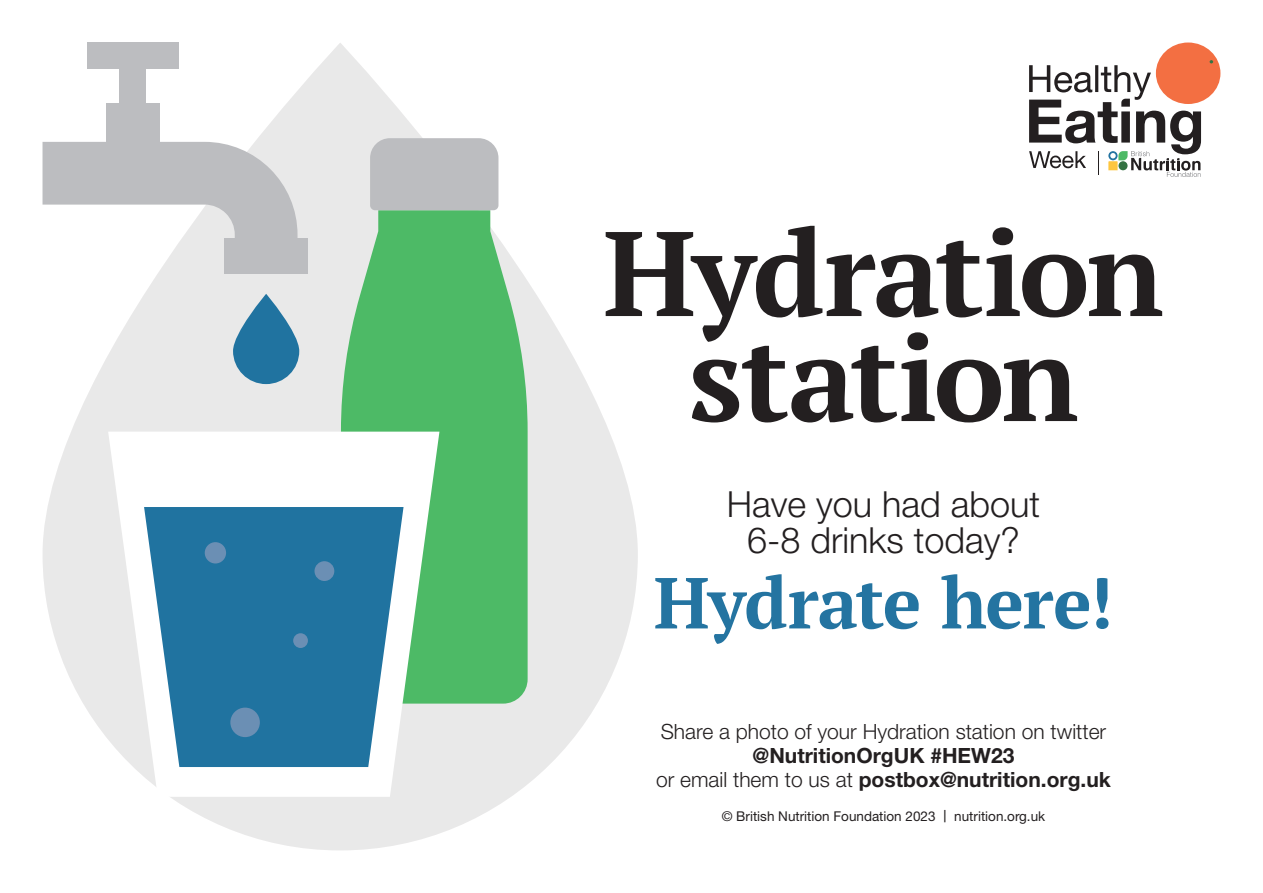
<style>
.page{position:relative;width:1263px;height:893px;background:#fff}
.page>*{position:absolute;margin:0;border:0;box-sizing:border-box;transform-origin:0 0}
.t1{font:700 120px/105px "PT Serif";letter-spacing:-.025em;color:#231f20;text-align:center}
.t2{font:700 72px "PT Serif";letter-spacing:-.02em;color:#2474a1}
.t3{font:300 36px/36px "Helvetica Neue";color:#231f20;text-align:center}
.t4{font:700 21px/24px "Helvetica Neue";color:#231f20;text-align:center}
.t5{font:300 21px "Helvetica Neue";color:#231f20}
.t6{font:13.5px "Helvetica Neue";color:#231f20}
.s1{font-weight:300}
.s2{font-size:16.5px}
</style>
<div class="page">
<svg style="left:43px;top:43px;width:595px;height:807px;fill:#e9e9e9"></svg>
<svg style="left:341px;top:210px;width:187px;height:494px;background:#5ebf75"></svg>
<div style="left:370px;top:138px;width:128px;height:72px;background:#bcbdc0"></div>
<div style="left:1156px;top:43px;width:64px;height:61px;background:#f36f42;border-radius:50%"></div>
<svg style="left:1029px;top:65px;width:172px;height:112px"></svg>
<svg style="left:108px;top:432px;width:331px;height:365px"></svg>
<svg style="left:144px;top:507px;width:259px;height:260px;background:#3e86ac"></svg>
<div style="left:230px;top:708px;width:30px;height:29px;background:#6b8fb4;border-radius:50%"></div>
<div style="left:314px;top:561px;width:20px;height:20px;background:#6b8fb4;border-radius:50%"></div>
<div style="left:293px;top:633px;width:15px;height:15px;background:#6b8fb4;border-radius:50%"></div>
<div style="left:205px;top:542px;width:21px;height:21px;background:#6b8fb4;border-radius:50%"></div>
<svg style="left:43px;top:142px;width:255px;height:114px"></svg>
<svg style="left:233px;top:294px;width:66px;height:90px;background:#4a8baf"></svg>
<div style="left:106px;top:103px;width:54px;height:82px;background:#bcbdc0"></div>
<div style="left:119px;top:69px;width:27px;height:37px;background:#bcbdc0"></div>
<div style="left:87px;top:43px;width:91px;height:26px;background:#bcbdc0"></div>
<div style="left:225px;top:238px;width:83px;height:36px;background:#bcbdc0"></div>
<h1 class="t1" style="left:603px;top:219px;width:562px">Hydration station</h1>
<h3 class="t3" style="left:727px;top:486px;width:315px">Have you had about<br>6-8 drinks today?</h3>
<h2 class="t2" style="left:654px;top:555px;width:461px">Hydrate here!</h2>
<p class="t5" style="left:661px;top:719px;width:447px">Share a photo of your Hydration station on twitter</p>
<p class="t4" style="left:656px;top:743px;width:456px">@NutritionOrgUK #HEW23<br><span class="s1">or email them to us at</span> postbox@nutrition.org.uk</p>
<p class="t6" style="left:722px;top:808px;width:325px">© British Nutrition Foundation 2023 <span class="s2">|</span> nutrition.org.uk</p>
</div>
